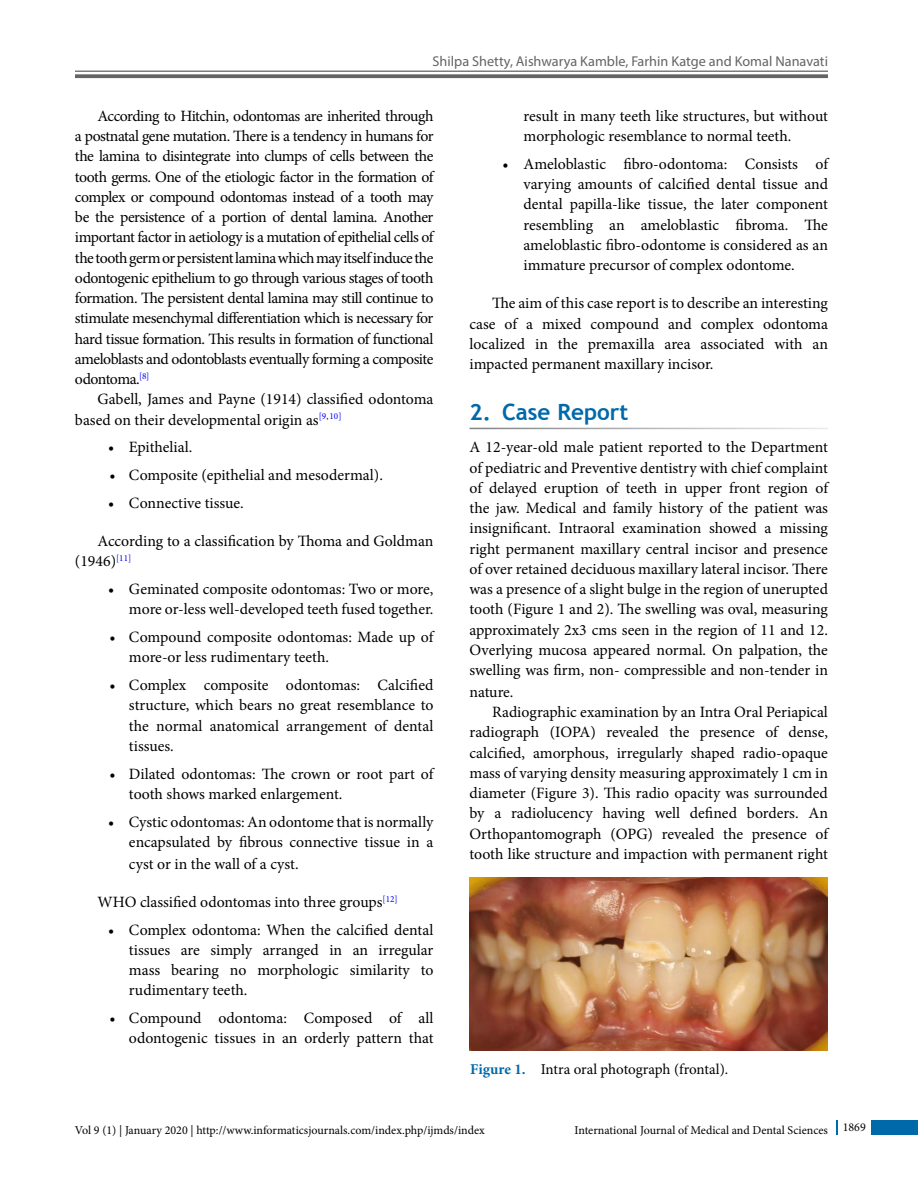
<style>
.page{position:relative;width:918px;height:1188px;background:#fff}
.page>*{position:absolute;margin:0;border:0;box-sizing:border-box;transform-origin:0 0}
.t1{font:700 22.5px "Trebuchet MS";color:#0069aa}
.t2{font:15.75px/20.2px "Minion Pro";letter-spacing:-.005em;color:#000;text-align:justify}
.t3{font:15px "Minion Pro";letter-spacing:-.005em;color:#000}
.t4{font:14.25px "Myriad Pro";color:#636466}
.t5{font:12px "Minion Pro";color:#000}
.s1{font-weight:700;color:#0069aa}
</style>
<div class="page">
<div style="left:872px;top:1120px;width:46px;height:15px;background:#0069aa"></div>
<svg style="left:836px;top:1120px;width:1px;height:15px"></svg>
<hr style="left:75px;top:71px;width:753px;height:1px;background:#636466">
<svg style="left:75px;top:74px;width:753px;height:4px;background:#707072"></svg>
<img style="left:470px;top:877px;width:358px;height:174px">
<p class="t4" style="left:433px;top:53px;width:397px">Shilpa Shetty, Aishwarya Kamble, Farhin Katge and Komal Nanavati</p>
<p class="t2" style="left:75px;top:106px;width:360px;text-indent:23px">According to Hitchin, odontomas are inherited through a postnatal gene mutation. There is a tendency in humans for the lamina to disintegrate into clumps of cells between the tooth germs. One of the etiologic factor in the formation of complex or compound odontomas instead of a tooth may be the persistence of a portion of dental lamina. Another important factor in aetiology is a mutation of epithelial cells of the tooth germ or persistent lamina which may itself induce the odontogenic epithelium to go through various stages of tooth formation. The persistent dental lamina may still continue to stimulate mesenchymal differentiation which is necessary for hard tissue formation. This results in formation of functional ameloblasts and odontoblasts eventually forming a composite odontoma.<sup>[8]</sup></p>
<p class="t2" style="left:75px;top:389px;width:360px;text-indent:23px">Gabell, James and Payne (1914) classified odontoma based on their developmental origin as<sup>[9</sup><sup>,</sup> <sup>10]</sup></p>
<p class="t2" style="left:108px;top:437px;width:86px">• Epithelial.</p>
<p class="t2" style="left:109px;top:465px;width:275px">• Composite (epithelial and mesodermal).</p>
<p class="t2" style="left:108px;top:493px;width:137px">• Connective tissue.</p>
<p class="t2" style="left:75px;top:531px;width:360px;text-indent:23px">According to a classification by Thoma and Goldman (1946)<sup>[11]</sup></p>
<p class="t2" style="left:108px;top:579px;width:327px;text-align:right">• Geminated composite odontomas: Two or more, more or-less well-developed teeth fused together.</p>
<p class="t2" style="left:129px;top:627px;width:306px;text-indent:-19px">• Compound composite odontomas: Made up of more-or less rudimentary teeth.</p>
<p class="t2" style="left:129px;top:675px;width:306px;text-indent:-19px">• Complex composite odontomas: Calcified structure, which bears no great resemblance to the normal anatomical arrangement of dental tissues.</p>
<p class="t2" style="left:129px;top:764px;width:306px;text-indent:-19px">• Dilated odontomas: The crown or root part of tooth shows marked enlargement.</p>
<p class="t2" style="left:129px;top:811px;width:306px;line-height:20.9px;text-indent:-21px">• Cystic odontomas: An odontome that is normally encapsulated by fibrous connective tissue in a cyst or in the wall of a cyst.</p>
<p class="t2" style="left:98px;top:892px;width:302px">WHO classified odontomas into three groups<sup>[12]</sup></p>
<p class="t2" style="left:129px;top:919px;width:306px;text-indent:-21px">• Complex odontoma: When the calcified dental tissues are simply arranged in an irregular mass bearing no morphologic similarity to rudimentary teeth.</p>
<p class="t2" style="left:109px;top:1008px;width:325px;text-align:right">• Compound odontoma: Composed of all odontogenic tissues in an orderly pattern that</p>
<p class="t2" style="left:524px;top:106px;width:306px">result in many teeth like structures, but without morphologic resemblance to normal teeth.</p>
<p class="t2" style="left:524px;top:154px;width:306px;text-indent:-21px">• Ameloblastic fibro-odontoma: Consists of varying amounts of calcified dental tissue and dental papilla-like tissue, the later component resembling an ameloblastic fibroma. The ameloblastic fibro-odontome is considered as an immature precursor of complex odontome.</p>
<p class="t2" style="left:469px;top:293px;width:360px;text-indent:23px">The aim of this case report is to describe an interesting case of a mixed compound and complex odontoma localized in the premaxilla area associated with an impacted permanent maxillary incisor.</p>
<h1 class="t1" style="left:470px;top:398px;width:160px">2. Case Report</h1>
<p class="t2" style="left:470px;top:437px;width:360px">A 12-year-old male patient reported to the Department of pediatric and Preventive dentistry with chief complaint of delayed eruption of teeth in upper front region of the jaw. Medical and family history of the patient was insignificant. Intraoral examination showed a missing right permanent maxillary central incisor and presence of over retained deciduous maxillary lateral incisor. There was a presence of a slight bulge in the region of unerupted tooth (Figure 1 and 2). The swelling was oval, measuring approximately 2x3 cms seen in the region of 11 and 12.<br>Overlying mucosa appeared normal. On palpation, the swelling was firm, non- compressible and non-tender in nature.</p>
<p class="t2" style="left:470px;top:702px;width:360px;text-indent:23px">Radiographic examination by an Intra Oral Periapical radiograph (IOPA) revealed the presence of dense, calcified, amorphous, irregularly shaped radio-opaque mass of varying density measuring approximately 1 cm in diameter (Figure 3). This radio opacity was surrounded by a radiolucency having well defined borders. An Orthopantomograph (OPG) revealed the presence of tooth like structure and impaction with permanent right</p>
<p class="t3" style="left:470px;top:1059px;width:260px"><span class="s1">Figure 1.</span> Intra oral photograph (frontal).</p>
<p class="t5" style="left:75px;top:1122px;width:412px">Vol 9 (1) | January 2020 | http://www.informaticsjournals.com/index.php/ijmds/index</p>
<p class="t5" style="left:843px;top:1119px;width:25px">1869</p>
<p class="t5" style="left:574px;top:1123px;width:255px">International Journal of Medical and Dental Sciences</p>
</div>
